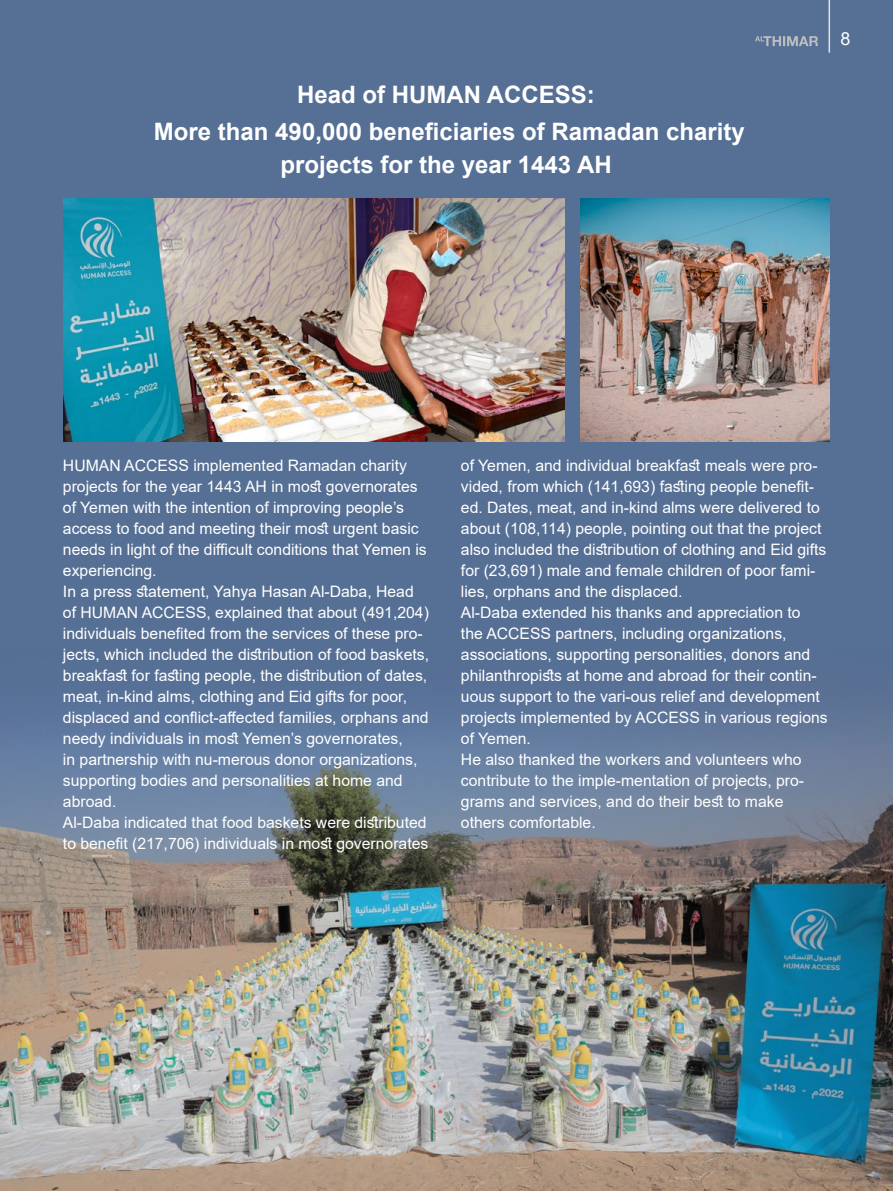
<style>
.page{position:relative;width:893px;height:1191px;background:#566f94}
.page>*{position:absolute;margin:0;border:0;box-sizing:border-box;transform-origin:0 0}
.t1{font:700 24px/37.5px "Arial";color:#fff;text-align:center}
.t2{font:18px "Arial";color:#fff}
.t3{font:15.75px/21px "Arial";color:#fff}
</style>
<div class="page">
<img style="left:0;top:717px;width:893px;height:474px">
<img style="left:64px;top:199px;width:500px;height:242px">
<img style="left:580px;top:199px;width:249px;height:242px">
<hr style="left:828px;top:0;width:2px;height:53px;background:#e2e3e4">
<svg style="left:755px;top:36px;width:63px;height:10px"></svg>
<h1 class="t1" style="left:154px;top:76px;width:592px">Head of HUMAN ACCESS:<br>More than 490,000 beneficiaries of Ramadan charity</h1>
<h1 class="t1" style="left:280px;top:146px;width:333px">projects for the year 1443 AH</h1>
<p class="t2" style="left:841px;top:26px;width:12px">8</p>
<p class="t3" style="left:63px;top:455px;width:367px">HUMAN ACCESS implemented Ramadan charity projects for the year 1443 AH in most governorates of Yemen with the intention of improving people s’ access to food and meeting their most urgent basic needs in light of the difficult conditions that Yemen is experiencing.<br>In a press statement, Yahya Hasan Al-Daba, Head of HUMAN ACCESS, explained that about )491,204(</p>
<p class="t3" style="left:63px;top:644px;width:368px">jects, which included the distribution of food baskets,</p>
<p class="t3" style="left:63px;top:623px;width:361px">individuals benefited from the services of these pro-</p>
<p class="t3" style="left:63px;top:664px;width:367px">breakfast for fasting people, the distribution of dates, meat in, -kind alms, clothing and Eid gifts for poor, displaced and conflict-affected families, orphans and needy individuals in most Yemen s’ governorates,<br>in partnership with nu-merous donor organizations, supporting bodies and personalities at home and abroad.<br>Al-Daba indicated that food baskets were distributed to benefit (217,706) individuals in most governorates</p>
<p class="t3" style="left:461px;top:454px;width:358px">of Yemen, and individual breakfast meals were pro-</p>
<p class="t3" style="left:461px;top:475px;width:355px">vided, from which (141,693) fasting people benefit-</p>
<p class="t3" style="left:461px;top:496px;width:360px">ed. Dates, meat, and in-kind alms were delivered to</p>
<p class="t3" style="left:461px;top:517px;width:367px">about (108,114) people, pointing out that the project also included the distribution of clothing and Eid gifts</p>
<p class="t3" style="left:461px;top:580px;width:223px">lies, orphans and the displaced.</p>
<p class="t3" style="left:461px;top:559px;width:356px">for (23,691) male and female children of poor fami-</p>
<p class="t3" style="left:461px;top:601px;width:351px">Al-Daba extended his thanks and appreciation to the ACCESS partners, including organizations, associations, supporting personalities, donors and</p>
<p class="t3" style="left:461px;top:685px;width:360px">uous support to the vari-ous relief and development</p>
<p class="t3" style="left:461px;top:664px;width:357px">philanthropists at home and abroad for their contin-</p>
<p class="t3" style="left:461px;top:706px;width:368px">projects implemented by ACCESS in various regions of Yemen.<br>He also thanked the workers and volunteers who</p>
<p class="t3" style="left:461px;top:790px;width:324px">grams and services, and do their best to make</p>
<p class="t3" style="left:461px;top:769px;width:345px">contribute to the imple-mentation of projects, pro-</p>
<p class="t3" style="left:461px;top:811px;width:136px">others comfortable.</p>
</div>
